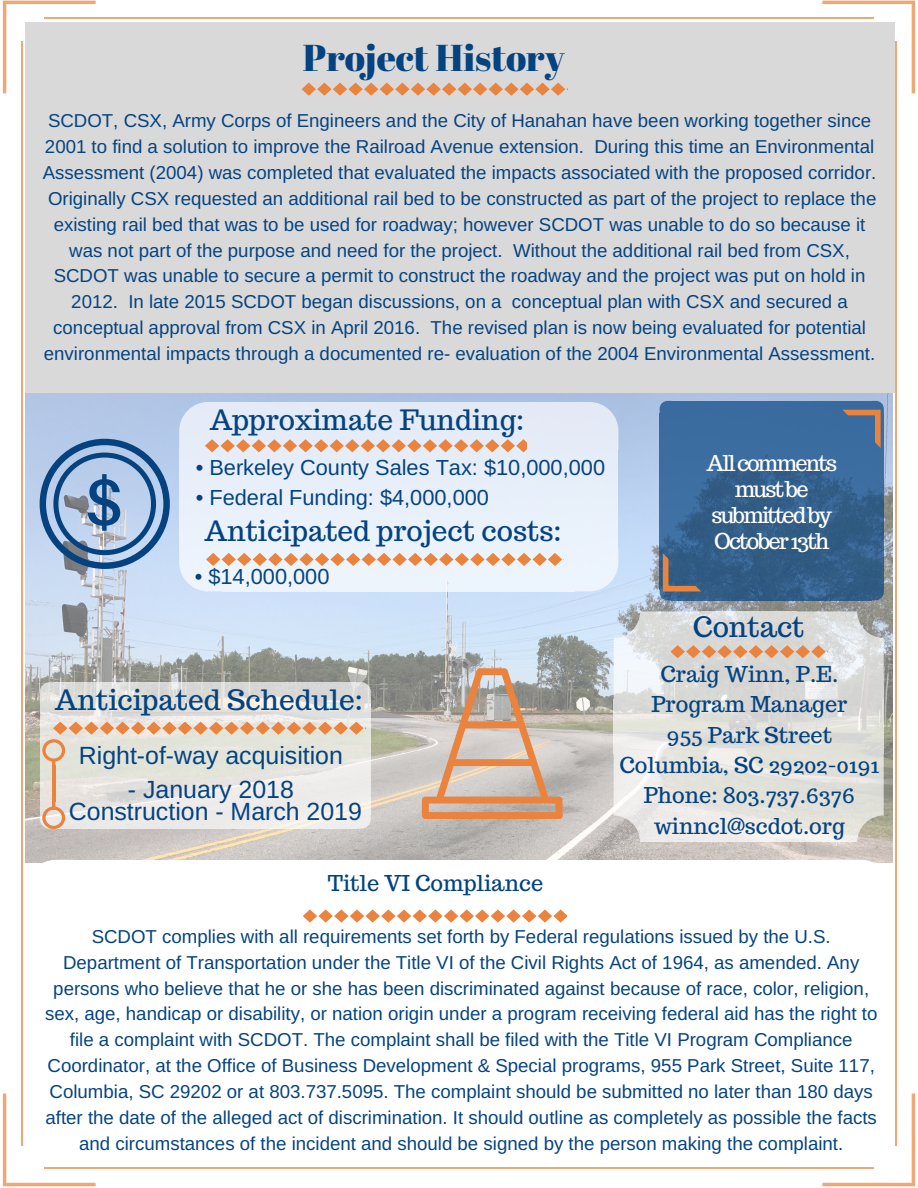
<style>
.page{position:relative;width:918px;height:1188px;background:#fff}
.page>*{position:absolute;margin:0;border:0;box-sizing:border-box;transform-origin:0 0}
.t1{font:37.35px "Abril Fatface";color:#054380}
.t2{font:28.05px "Trocchi";color:#054380}
.t3{font:24.9px/22.5px "Arimo";color:#054380;text-align:center}
.t4{font:21.75px/30.3px "Trocchi";color:#054380;text-align:center}
.t5{font:21.75px "Arimo";color:#054380}
.t6{font:21.75px/25.8px "Trocchi";letter-spacing:-.085em;color:#fff;text-align:center}
.t7{font:18.75px/25.8px "Arimo";color:#054380;text-align:center}
</style>
<div class="page">
<svg style="left:3px;top:1px;width:93px;height:92px"></svg>
<hr style="left:45px;top:18px;width:73px;height:1px;background:#ea833d">
<hr style="left:21px;top:42px;width:2px;height:73px;background:#ea833d">
<hr style="left:21px;top:113px;width:2px;height:957px;background:#ea833d">
<hr style="left:44px;top:1168px;width:74px;height:1px;background:#ea833d">
<hr style="left:21px;top:1068px;width:2px;height:78px;background:#ea833d">
<hr style="left:116px;top:1168px;width:680px;height:1px;background:#ea833d">
<hr style="left:895px;top:1068px;width:2px;height:78px;background:#ea833d">
<hr style="left:795px;top:1168px;width:79px;height:1px;background:#ea833d">
<hr style="left:895px;top:113px;width:2px;height:957px;background:#ea833d">
<svg style="left:822px;top:1px;width:93px;height:92px"></svg>
<hr style="left:795px;top:18px;width:79px;height:1px;background:#ea833d">
<hr style="left:895px;top:41px;width:2px;height:74px;background:#ea833d">
<hr style="left:116px;top:18px;width:680px;height:1px;background:#ea833d">
<img style="left:26px;top:393px;width:866px;height:470px">
<svg style="left:356px;top:682px;width:15px;height:15px"></svg>
<svg style="left:356px;top:697px;width:15px;height:118px"></svg>
<svg style="left:55px;top:698px;width:301px;height:117px;background:#e8e6e2"></svg>
<svg style="left:55px;top:682px;width:301px;height:16px;background:#dadad8"></svg>
<svg style="left:40px;top:682px;width:15px;height:15px"></svg>
<div style="left:40px;top:697px;width:15px;height:118px;background:#e5e3dc"></div>
<svg style="left:65px;top:815px;width:291px;height:14px;background:#eeebe9"></svg>
<svg style="left:356px;top:815px;width:15px;height:14px"></svg>
<svg style="left:575px;top:402px;width:43px;height:46px;background:#dee7f4"></svg>
<div style="left:573px;top:448px;width:45px;height:103px;background:#e8f0fa"></div>
<div style="left:223px;top:448px;width:352px;height:103px;background:#e8f0fa"></div>
<div style="left:223px;top:402px;width:352px;height:48px;background:#e3ebf7"></div>
<div style="left:179px;top:448px;width:45px;height:103px;background:#e8f0fa"></div>
<div style="left:223px;top:549px;width:352px;height:42px;background:#ecf3fc"></div>
<svg style="left:575px;top:551px;width:43px;height:40px;background:#e8f1fc"></svg>
<svg style="left:846px;top:860px;width:45px;height:3px"></svg>
<div style="left:70px;top:860px;width:776px;height:48px;background:#fff"></div>
<svg style="left:26px;top:860px;width:44px;height:3px"></svg>
<svg style="left:3px;top:1091px;width:93px;height:95px"></svg>
<svg style="left:822px;top:1091px;width:93px;height:95px"></svg>
<svg style="left:614px;top:702px;width:87px;height:49px;background:#e3e3de"></svg>
<svg style="left:701px;top:702px;width:92px;height:49px;background:#dcdcd9"></svg>
<svg style="left:793px;top:702px;width:91px;height:49px;background:#ddded8"></svg>
<svg style="left:614px;top:751px;width:87px;height:91px;background:#e8e6e3"></svg>
<svg style="left:701px;top:751px;width:92px;height:91px;background:#e8e6e1"></svg>
<svg style="left:793px;top:751px;width:91px;height:91px;background:#dfded7"></svg>
<svg style="left:614px;top:611px;width:270px;height:91px;background:#dbd8d5"></svg>
<svg style="left:179px;top:551px;width:385px;height:40px"></svg>
<svg style="left:179px;top:402px;width:347px;height:50px"></svg>
<svg style="left:303px;top:909px;width:264px;height:13px"></svg>
<hr style="left:52px;top:765px;width:3px;height:37px;background:#ea833d">
<svg style="left:42px;top:722px;width:324px;height:45px;background:#e4d6c4"></svg>
<svg style="left:40px;top:800px;width:25px;height:29px"></svg>
<svg style="left:872px;top:448px;width:12px;height:141px;background:#36638f"></svg>
<svg style="left:672px;top:414px;width:200px;height:175px;background:#356390"></svg>
<div style="left:671px;top:401px;width:201px;height:13px;background:#3a6a9f"></div>
<svg style="left:660px;top:401px;width:11px;height:12px"></svg>
<svg style="left:660px;top:413px;width:12px;height:140px;background:#3c6da0"></svg>
<svg style="left:701px;top:589px;width:171px;height:11px;background:#325d86"></svg>
<svg style="left:872px;top:589px;width:12px;height:11px"></svg>
<svg style="left:660px;top:553px;width:41px;height:47px;background:#556478"></svg>
<svg style="left:842px;top:401px;width:42px;height:47px;background:#5b708c"></svg>
<div style="left:25px;top:22px;width:869px;height:371px;background:#d9d9d9"></div>
<svg style="left:302px;top:83px;width:266px;height:13px"></svg>
<svg style="left:40px;top:439px;width:130px;height:130px;background:#85a3c7"></svg>
<svg style="left:422px;top:668px;width:140px;height:151px;background:#c9af9c"></svg>
<h1 class="t1" style="left:303px;top:31px;width:263px">Project History</h1>
<p class="t7" style="left:43px;top:108px;width:835px">SCDOT, CSX, Army Corps of Engineers and the City of Hanahan have been working together since 2001 to find a solution to improve the Railroad Avenue extension. During this time an Environmental Assessment (2004) was completed that evaluated the impacts associated with the proposed corridor.<br>Originally CSX requested an additional rail bed to be constructed as part of the project to replace the existing rail bed that was to be used for roadway; however SCDOT was unable to do so because it was not part of the purpose and need for the project. Without the additional rail bed from CSX, SCDOT was unable to secure a permit to construct the roadway and the project was put on hold in 2012. In late 2015 SCDOT began discussions, on a conceptual plan with CSX and secured a conceptual approval from CSX in April 2016. The revised plan is now being evaluated for potential environmental impacts through a documented re- evaluation of the 2004 Environmental Assessment.</p>
<h2 class="t2" style="left:210px;top:401px;width:316px">Approximate Funding:</h2>
<p class="t5" style="left:196px;top:455px;width:411px">• Berkeley County Sales Tax: $10,000,000</p>
<p class="t5" style="left:196px;top:485px;width:295px">• Federal Funding: $4,000,000</p>
<h2 class="t2" style="left:204px;top:513px;width:359px">Anticipated project costs:</h2>
<p class="t5" style="left:195px;top:564px;width:136px">• $14,000,000</p>
<h2 class="t2" style="left:55px;top:681px;width:309px">Anticipated Schedule:</h2>
<h3 class="t3" style="left:79px;top:744px;width:266px">Right-of-way acquisition</h3>
<h3 class="t3" style="left:69px;top:778px;width:295px">- January 2018<br>Construction - March 2019</h3>
<p class="t6" style="left:707px;top:450px;width:132px">Allcomments mustbe submittedby<br>October13th</p>
<h2 class="t2" style="left:693px;top:608px;width:113px">Contact</h2>
<p class="t4" style="left:620px;top:659px;width:261px">Craig Winn, P.E.<br>Program Manager<br>955 Park Street<br>Columbia, SC 29202-0191<br>Phone: 803.737.6376 winncl@scdot.org</p>
<p class="t4" style="left:328px;top:868px;width:217px">Title VI Compliance</p>
<p class="t7" style="left:45px;top:923px;width:834px">SCDOT complies with all requirements set forth by Federal regulations issued by the U.S.<br>Department of Transportation under the Title VI of the Civil Rights Act of 1964, as amended. Any persons who believe that he or she has been discriminated against because of race, color, religion, sex, age, handicap or disability, or nation origin under a program receiving federal aid has the right to file a complaint with SCDOT. The complaint shall be filed with the Title VI Program Compliance Coordinator, at the Office of Business Development &amp; Special programs, 955 Park Street, Suite 117, Columbia, SC 29202 or at 803.737.5095. The complaint should be submitted no later than 180 days after the date of the alleged act of discrimination. It should outline as completely as possible the facts and circumstances of the incident and should be signed by the person making the complaint.</p>
</div>
